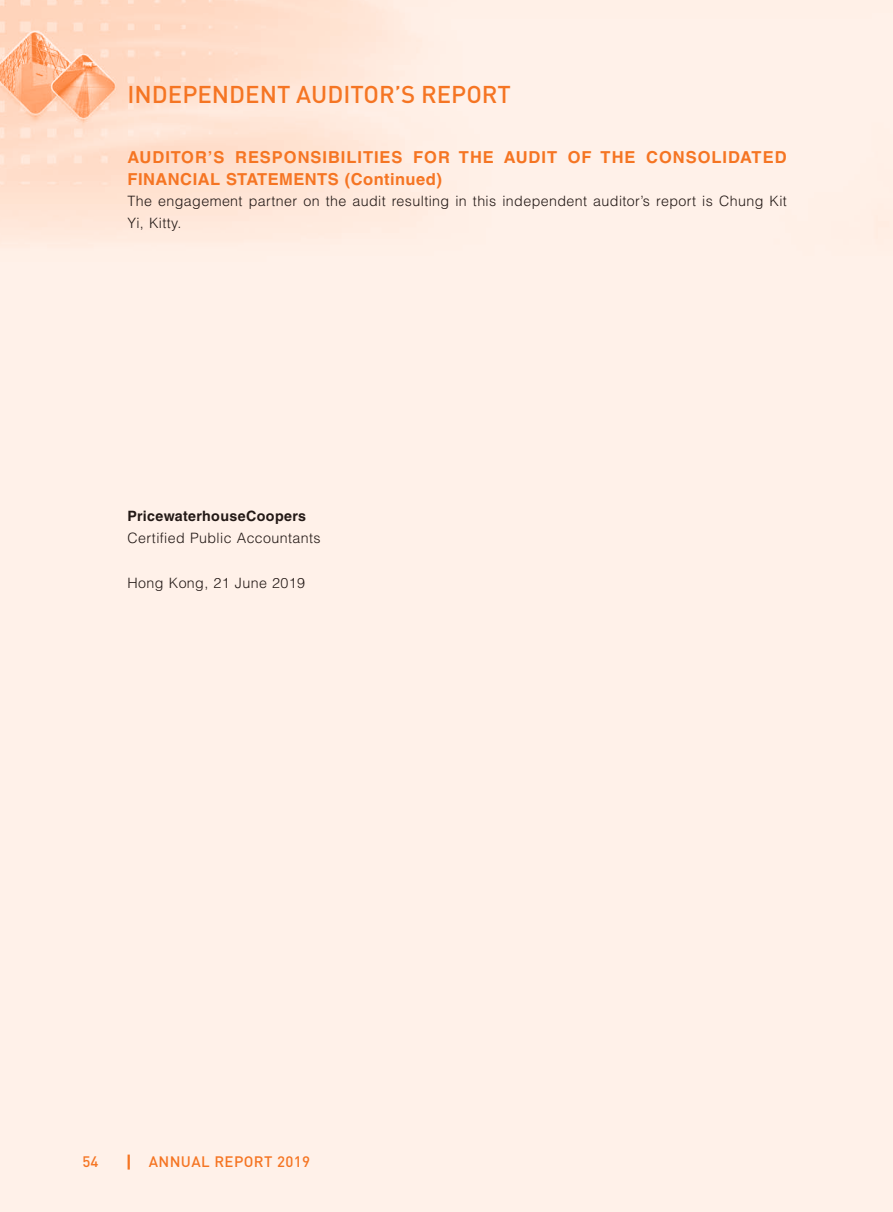
<style>
.page{position:relative;width:893px;height:1212px;background:#fff}
.page>*{position:absolute;margin:0;border:0;box-sizing:border-box;transform-origin:0 0}
.t1{font:500 24px "DIN Pro";color:#f57523}
.t2{font:700 16.5px/22.5px "Helvetica LT Std";letter-spacing:.06em;color:#f57523}
.t3{font:500 15px "DIN Pro";letter-spacing:.025em;color:#f57523}
.t4{font:300 14.25px/22.5px "Helvetica LT Std";letter-spacing:.03em;color:#231916}
.t5{font:700 14.25px "Helvetica LT Std";letter-spacing:.03em;color:#231916}
</style>
<div class="page">
<div style="left:0;top:0;width:892px;height:1212px;background:#fff1e9"></div>
<img style="left:0;top:0;width:405px;height:241px">
<svg style="left:128px;top:1154px;width:2px;height:15px"></svg>
<h1 class="t1" style="left:128px;top:78px;width:385px">INDEPENDENT AUDITOR’S REPORT</h1>
<p class="t2" style="left:128px;top:145px;width:660px">AUDITOR’S RESPONSIBILITIES FOR THE AUDIT OF THE CONSOLIDATED<br>FINANCIAL STATEMENTS (Continued)</p>
<p class="t4" style="left:128px;top:189px;width:661px">The engagement partner on the audit resulting in this independent auditor’s report is Chung Kit<br>Yi, Kitty.</p>
<p class="t5" style="left:128px;top:507px;width:180px">PricewaterhouseCoopers</p>
<p class="t4" style="left:128px;top:527px;width:195px">Certified Public Accountants</p>
<p class="t4" style="left:128px;top:572px;width:179px">Hong Kong, 21 June 2019</p>
<p class="t3" style="left:82px;top:1152px;width:17px">54</p>
<p class="t3" style="left:149px;top:1152px;width:163px">ANNUAL REPORT 2019</p>
</div>
